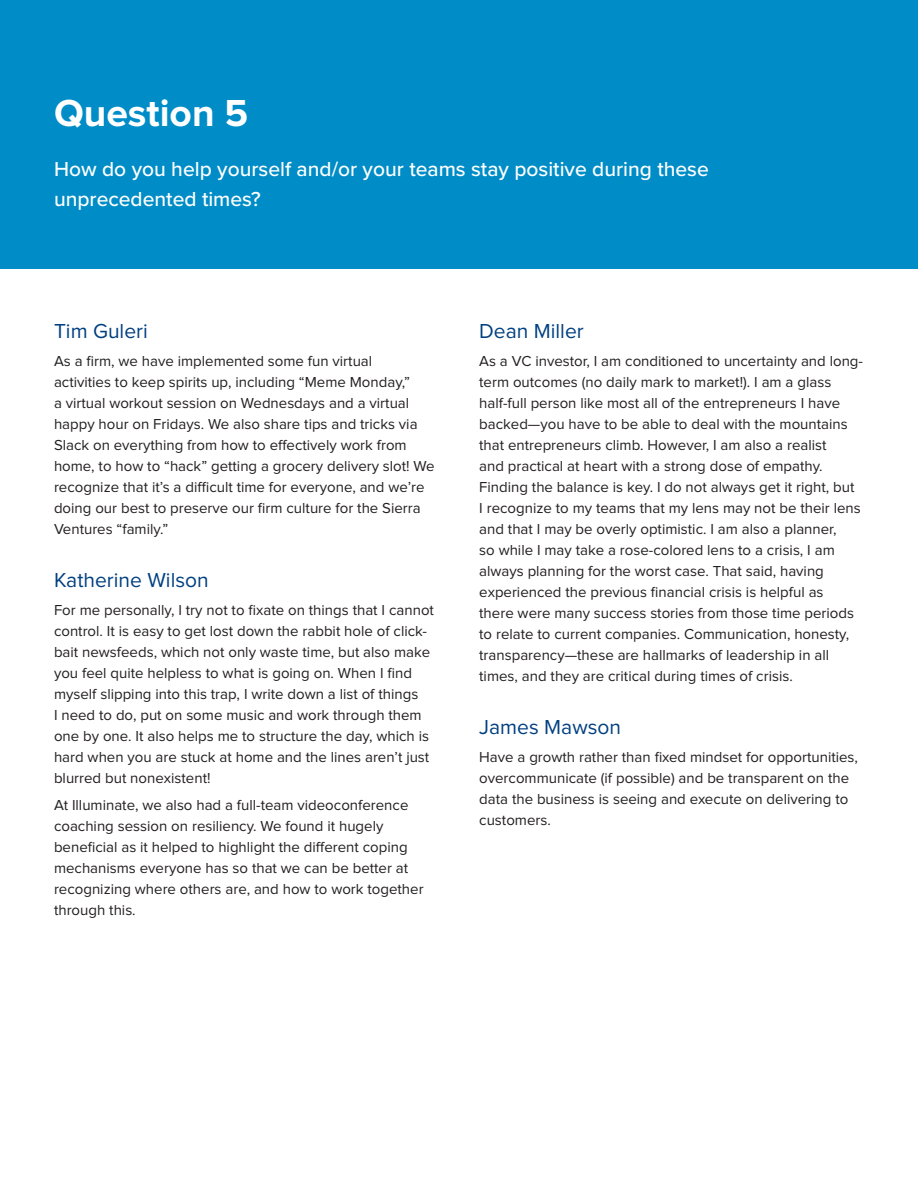
<style>
.page{position:relative;width:918px;height:1188px;background:#fff}
.page>*{position:absolute;margin:0;border:0;box-sizing:border-box;transform-origin:0 0}
.t1{font:700 39px "Proxima Nova";color:#fff}
.t2{font:500 21px/30px "Proxima Nova";color:#fff}
.Names{font:21px "Proxima Nova";color:#014081}
.Reply{font:15px/21px "Proxima Nova";color:#231f20}
</style>
<div class="page">
<div style="left:0;top:0;width:918px;height:269px;background:#008dc7"></div>
<p class="t1" style="left:54px;top:95px;width:196px">Question 5</p>
<p class="t2" style="left:54px;top:154px;width:656px">How do you help yourself and/or your teams stay positive during these unprecedented times?</p>
<p class="Names" style="left:54px;top:321px;width:95px">Tim Guleri</p>
<p class="Reply" style="left:54px;top:351px;width:382px">As a firm, we have implemented some fun virtual<br>activities to keep spirits up, including “Meme Monday,”<br>a virtual workout session on Wednesdays and a virtual happy hour on Fridays. We also share tips and tricks via Slack on everything from how to effectively work from home, to how to “hack” getting a grocery delivery slot! We recognize that it’s a difficult time for everyone, and we’re doing our best to preserve our firm culture for the Sierra Ventures “family.”</p>
<p class="Names" style="left:54px;top:570px;width:156px">Katherine Wilson</p>
<p class="Reply" style="left:54px;top:600px;width:381px">For me personally, I try not to fixate on things that I cannot control. It is easy to get lost down the rabbit hole of click&shy;bait newsfeeds, which not only waste time, but also make you feel quite helpless to what is going on. When I find myself slipping into this trap, I write down a list of things<br>I need to do, put on some music and work through them one by one. It also helps me to structure the day, which is hard when you are stuck at home and the lines aren’t just blurred but nonexistent!</p>
<p class="Reply" style="left:54px;top:795px;width:371px">At Illuminate, we also had a full-team videoconference coaching session on resiliency. We found it hugely beneficial as it helped to highlight the different coping mechanisms everyone has so that we can be better at recognizing where others are, and how to work together through this.</p>
<p class="Names" style="left:479px;top:321px;width:106px">Dean Miller</p>
<p class="Reply" style="left:479px;top:351px;width:385px">As a VC investor, I am conditioned to uncertainty and long&shy;term outcomes (no daily mark to market!). I am a glass half-full person like most all of the entrepreneurs I have backed—you have to be able to deal with the mountains that entrepreneurs climb. However, I am also a realist<br>and practical at heart with a strong dose of empathy.<br>Finding the balance is key. I do not always get it right, but<br>I recognize to my teams that my lens may not be their lens and that I may be overly optimistic. I am also a planner,<br>so while I may take a rose-colored lens to a crisis, I am always planning for the worst case. That said, having experienced the previous financial crisis is helpful as<br>there were many success stories from those time periods to relate to current companies. Communication, honesty, transparency—these are hallmarks of leadership in all times, and they are critical during times of crisis.</p>
<p class="Names" style="left:479px;top:717px;width:143px">James Mawson</p>
<p class="Reply" style="left:479px;top:747px;width:380px">Have a growth rather than fixed mindset for opportunities, overcommunicate (if possible) and be transparent on the data the business is seeing and execute on delivering to customers.</p>
</div>
